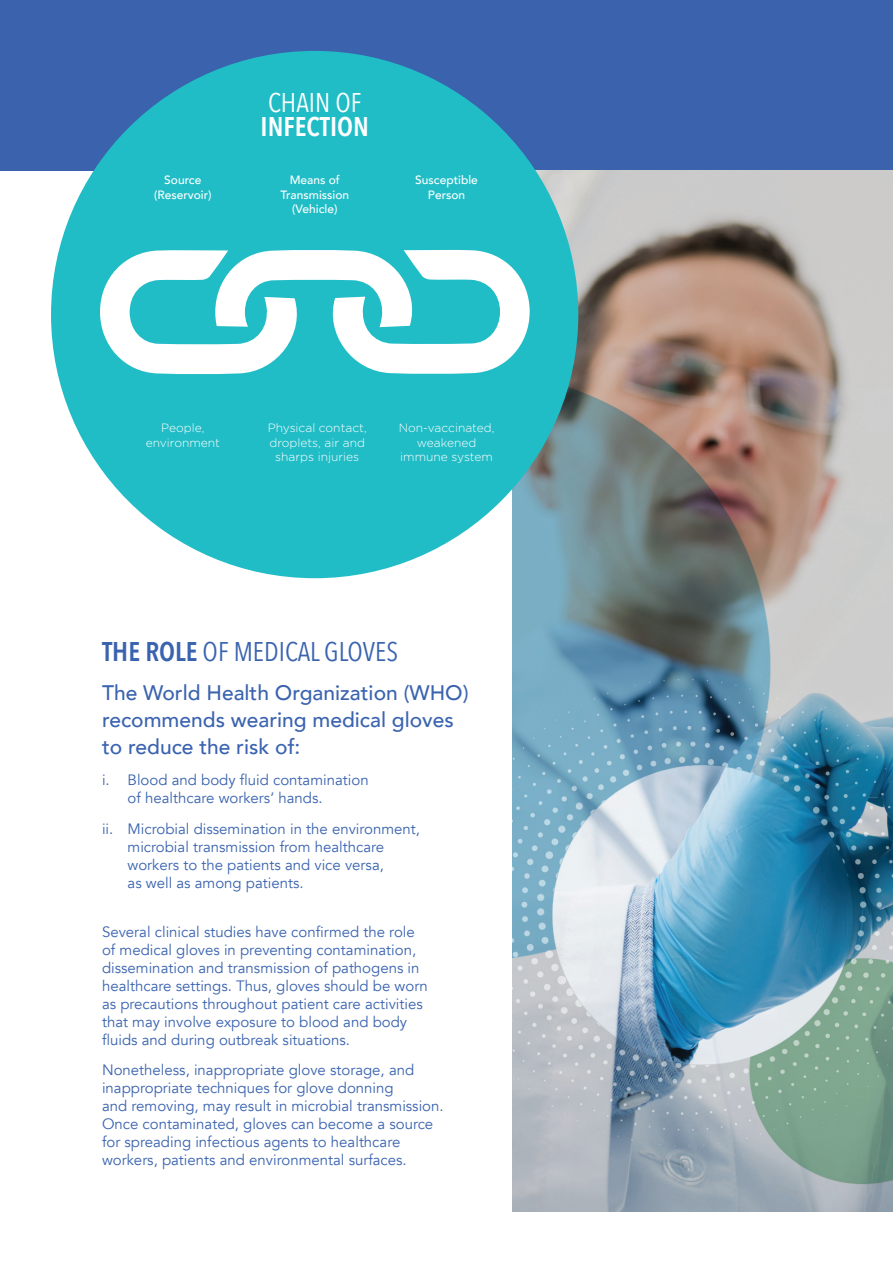
<style>
.page{position:relative;width:893px;height:1263px;background:#fff}
.page>*{position:absolute;margin:0;border:0;box-sizing:border-box;transform-origin:0 0}
.t1{font:27px "Avenir Next Condensed";color:#3a63af}
.t2{font:600 27px "Avenir Next Condensed";color:#fff}
.t3{font:27px "Avenir Next Condensed";color:#fff}
.t4{font:500 21px/27px "Avenir";color:#3a63af}
.t5{font:15px/18px "Avenir";color:#3a63af}
.t6{font:300 12px/14.4px "Gotham Rounded";color:#fff;text-align:center}
.t7{font:500 12px/14.4px "Avenir";color:#fff;text-align:center}
.s1{font-weight:600}
</style>
<div class="page">
<div style="left:0;top:0;width:893px;height:170px;background:#3b63ad"></div>
<img style="left:512px;top:170px;width:381px;height:1042px">
<div style="left:51px;top:51px;width:527px;height:527px;background:#21bdc6;border-radius:50%"></div>
<svg style="left:100px;top:250px;width:430px;height:124px"></svg>
<p class="t3" style="left:268px;top:80px;width:95px">CHAIN OF</p>
<p class="t2" style="left:261px;top:103px;width:110px">INFECTION</p>
<p class="t7" style="left:280px;top:172px;width:70px">Means of<br>Transmission (Vehicle)</p>
<p class="t7" style="left:154px;top:172px;width:59px">Source (Reservoir)</p>
<p class="t7" style="left:415px;top:172px;width:64px">Susceptible<br>Person</p>
<p class="t6" style="left:146px;top:420px;width:76px">People, environment</p>
<p class="t6" style="left:399px;top:420px;width:97px">Non-vaccinated, weakened immune system</p>
<p class="t6" style="left:268px;top:420px;width:101px">Physical contact, droplets, air and sharps injuries</p>
<p class="t1" style="left:102px;top:628px;width:297px"><span class="s1">THE ROLE</span> OF MEDICAL GLOVES</p>
<p class="t4" style="left:102px;top:678px;width:368px">The World Health Organization (WHO) recommends wearing medical gloves to reduce the risk of:</p>
<p class="t5" style="left:128px;top:771px;width:243px;text-indent:-26px">i. Blood and body fluid contamination of healthcare workers’ hands.</p>
<p class="t5" style="left:128px;top:820px;width:294px;text-indent:-26px">ii. Microbial dissemination in the environment, microbial transmission from healthcare workers to the patients and vice versa,<br>as well as among patients.</p>
<p class="t5" style="left:102px;top:923px;width:327px">Several clinical studies have confirmed the role of medical gloves in preventing contamination, dissemination and transmission of pathogens in healthcare settings. Thus, gloves should be worn as precautions throughout patient care activities that may involve exposure to blood and body fluids and during outbreak situations.</p>
<p class="t5" style="left:102px;top:1061px;width:343px">Nonetheless, inappropriate glove storage, and inappropriate techniques for glove donning<br>and removing, may result in microbial transmission.<br>Once contaminated, gloves can become a source for spreading infectious agents to healthcare workers, patients and environmental surfaces.</p>
</div>
